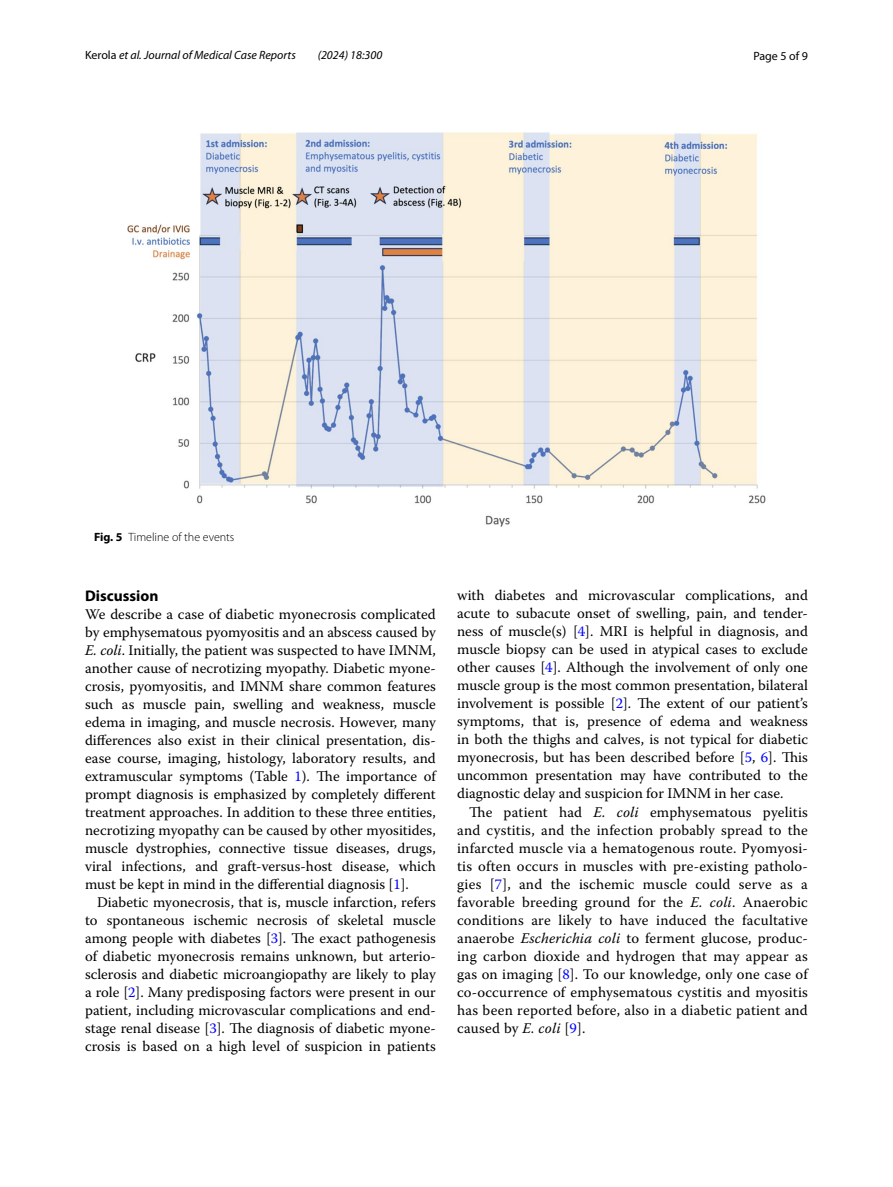
<style>
.page{position:relative;width:893px;height:1187px;background:#fff}
.page>*{position:absolute;margin:0;border:0;box-sizing:border-box;transform-origin:0 0}
.t1{font:700 15.45px "Myriad Pro";color:#000}
.t2{font:14.7px/18px "Warnock Pro";color:#000;text-align:justify}
.t3{font:italic 12px "Myriad Pro";color:#000}
.t4{font:300 12px "Myriad Pro";color:#000}
.t5{font:12px "Myriad Pro";color:#000}
.s1{font-style:normal}
.s2{font-weight:700}
.s3{font-style:italic}
.s4{color:#00f}
</style>
<div class="page">
<img style="left:128px;top:133px;width:637px;height:393px">
<p class="t3" style="left:85px;top:48px;width:212px"><span class="s1">Kerola</span> et al. Journal of Medical Case Reports</p>
<p class="t3" style="left:318px;top:48px;width:66px">(2024) 18:300</p>
<p class="t5" style="left:753px;top:48px;width:56px">Page 5 of 9</p>
<p class="t4" style="left:94px;top:530px;width:142px"><span class="s2">Fig. 5</span> Timeline of the events</p>
<p class="t1" style="left:85px;top:586px;width:75px">Discussion</p>
<p class="t2" style="left:85px;top:605px;width:352px">We describe a case of diabetic myonecrosis complicated by emphysematous pyomyositis and an abscess caused by <span class="s3">E. coli</span>. Initially, the patient was suspected to have IMNM, another cause of necrotizing myopathy. Diabetic myone&shy;crosis, pyomyositis, and IMNM share common features such as muscle pain, swelling and weakness, muscle edema in imaging, and muscle necrosis. However, many differences also exist in their clinical presentation, dis&shy;ease course, imaging, histology, laboratory results, and extramuscular symptoms (Table <span class="s4">1</span>). The importance of prompt diagnosis is emphasized by completely different treatment approaches. In addition to these three entities, necrotizing myopathy can be caused by other myositides, muscle dystrophies, connective tissue diseases, drugs, viral infections, and graft-versus-host disease, which must be kept in mind in the differential diagnosis [<span class="s4">1</span>].</p>
<p class="t2" style="left:85px;top:893px;width:352px;text-indent:12px">Diabetic myonecrosis, that is, muscle infarction, refers to spontaneous ischemic necrosis of skeletal muscle among people with diabetes [<span class="s4">3</span>]. The exact pathogenesis of diabetic myonecrosis remains unknown, but arterio&shy;sclerosis and diabetic microangiopathy are likely to play a role [<span class="s4">2</span>]. Many predisposing factors were present in our patient, including microvascular complications and end&shy;stage renal disease [<span class="s4">3</span>]. The diagnosis of diabetic myone&shy;crosis is based on a high level of suspicion in patients</p>
<p class="t2" style="left:457px;top:586px;width:352px">with diabetes and microvascular complications, and acute to subacute onset of swelling, pain, and tender&shy;ness of muscle(s) [<span class="s4">4</span>]. MRI is helpful in diagnosis, and muscle biopsy can be used in atypical cases to exclude other causes [<span class="s4">4</span>]. Although the involvement of only one muscle group is the most common presentation, bilateral involvement is possible [<span class="s4">2</span>]. The extent of our patient’s symptoms, that is, presence of edema and weakness in both the thighs and calves, is not typical for diabetic myonecrosis, but has been described before [<span class="s4">5</span>, <span class="s4">6</span>]. This uncommon presentation may have contributed to the diagnostic delay and suspicion for IMNM in her case.</p>
<p class="t2" style="left:457px;top:802px;width:352px;text-indent:12px">The patient had <span class="s3">E. coli</span> emphysematous pyelitis and cystitis, and the infection probably spread to the infarcted muscle via a hematogenous route. Pyomyosi&shy;tis often occurs in muscles with pre-existing patholo&shy;gies [<span class="s4">7</span>], and the ischemic muscle could serve as a favorable breeding ground for the <span class="s3">E. coli</span>. Anaerobic conditions are likely to have induced the facultative anaerobe <span class="s3">Escherichia coli</span> to ferment glucose, produc&shy;ing carbon dioxide and hydrogen that may appear as gas on imaging [<span class="s4">8</span>]. To our knowledge, only one case of co-occurrence of emphysematous cystitis and myositis has been reported before, also in a diabetic patient and caused by <span class="s3">E. coli</span> [<span class="s4">9</span>].</p>
</div>
